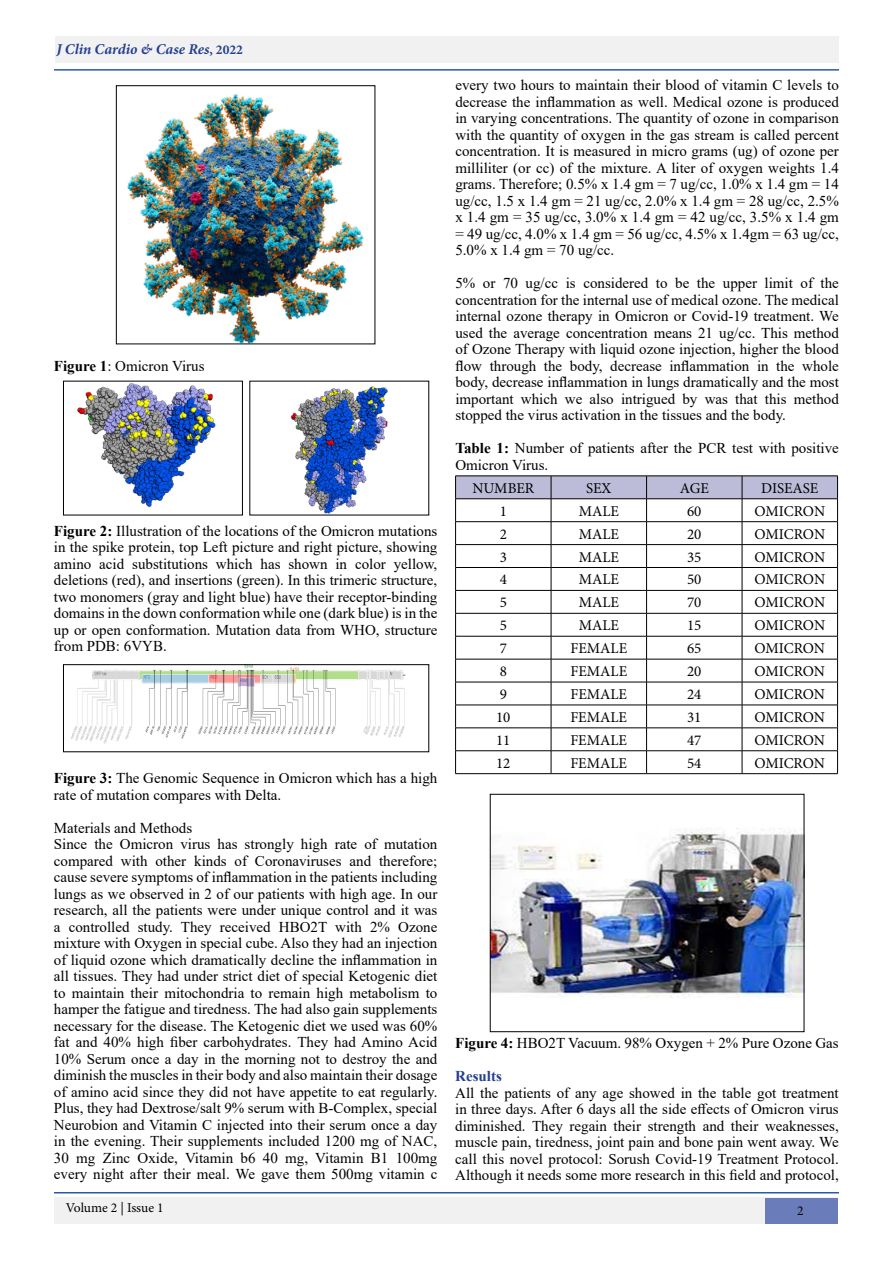
<style>
.page{position:relative;width:893px;height:1263px;background:#fff}
.page>*{position:absolute;margin:0;border:0;box-sizing:border-box;transform-origin:0 0}
.t1{font:15px/16.5px "Times New Roman";color:#000;text-align:justify}
.t2{font:15px "Minion Pro";color:#000}
.t3{font:italic 700 15px "Minion Pro";color:#25408f}
.t4{font:700 15px "Times New Roman";color:#25408f}
.t5{font:13.5px "Minion Pro";letter-spacing:-.005em;color:#000}
.s1{font-style:normal;font-size:13.5px}
.s2{font-weight:700}
</style>
<div class="page">
<hr style="left:54px;top:1192px;width:785px;height:1px;background:#2a59a5">
<hr style="left:54px;top:69px;width:785px;height:2px;background:#2a59a5">
<svg style="left:455px;top:476px;width:383px;height:297px"></svg>
<hr style="left:455px;top:773px;width:96px;height:1px;background:#000">
<hr style="left:551px;top:773px;width:96px;height:1px;background:#000">
<hr style="left:647px;top:773px;width:95px;height:1px;background:#000">
<hr style="left:742px;top:773px;width:96px;height:1px;background:#000">
<div style="left:55px;top:37px;width:783px;height:26px;background:#f1f1f2"></div>
<div style="left:54px;top:1198px;width:783px;height:26px;background:#f1f1f2"></div>
<div style="left:765px;top:1198px;width:72px;height:26px;background:#6a7cb9"></div>
<img style="left:127px;top:94px;width:237px;height:248px">
<img style="left:77px;top:383px;width:139px;height:124px">
<div style="left:63px;top:381px;width:180px;height:134px;border:1px solid #000"></div>
<img style="left:290px;top:386px;width:98px;height:127px">
<img style="left:71px;top:666px;width:335px;height:78px">
<div style="left:63px;top:664px;width:366px;height:88px;border:1px solid #000"></div>
<img style="left:492px;top:828px;width:310px;height:170px">
<div style="left:490px;top:794px;width:314px;height:238px;border:1px solid #000"></div>
<p class="t3" style="left:56px;top:38px;width:188px">J Clin Cardio &amp; Case Res<span class="s1">, 2022</span></p>
<p class="t1" style="left:54px;top:357px;width:152px"><span class="s2">Figure 1</span>: Omicron Virus</p>
<p class="t1" style="left:54px;top:522px;width:385px"><span class="s2">Figure 2:</span> Illustration of the locations of the Omicron mutations in the spike protein, top Left picture and right picture, showing amino acid substitutions which has shown in color yellow, deletions (red), and insertions (green). In this trimeric structure, two monomers (gray and light blue) have their receptor-binding domains in the down conformation while one (dark blue) is in the up or open conformation. Mutation data from WHO, structure from PDB: 6VYB.</p>
<p class="t1" style="left:54px;top:769px;width:385px"><span class="s2">Figure 3:</span> The Genomic Sequence in Omicron which has a high rate of mutation compares with Delta.</p>
<p class="t1" style="left:54px;top:819px;width:385px;text-align:left">Materials and Methods<br>Since the Omicron virus has strongly high rate of mutation compared with other kinds of Coronaviruses and therefore; cause severe symptoms of inflammation in the patients including lungs as we observed in 2 of our patients with high age. In our research, all the patients were under unique control and it was a controlled study. They received HBO2T with 2% Ozone mixture with Oxygen in special cube. Also they had an injection of liquid ozone which dramatically decline the inflammation in all tissues. They had under strict diet of special Ketogenic diet to maintain their mitochondria to remain high metabolism to hamper the fatigue and tiredness. The had also gain supplements necessary for the disease. The Ketogenic diet we used was 60% fat and 40% high fiber carbohydrates. They had Amino Acid 10% Serum once a day in the morning not to destroy the and diminish the muscles in their body and also maintain their dosage of amino acid since they did not have appetite to eat regularly.<br>Plus, they had Dextrose/salt 9% serum with B-Complex, special Neurobion and Vitamin C injected into their serum once a day in the evening. Their supplements included 1200 mg of NAC, 30 mg Zinc Oxide, Vitamin b6 40 mg, Vitamin B1 100mg every night after their meal. We gave them 500mg vitamin c</p>
<p class="t1" style="left:455px;top:76px;width:385px">every two hours to maintain their blood of vitamin C levels to decrease the inflammation as well. Medical ozone is produced in varying concentrations. The quantity of ozone in comparison with the quantity of oxygen in the gas stream is called percent concentration. It is measured in micro grams (ug) of ozone per milliliter (or cc) of the mixture. A liter of oxygen weights 1.4 grams. Therefore; 0.5% x 1.4 gm = 7 ug/cc, 1.0% x 1.4 gm = 14 ug/cc, 1.5 x 1.4 gm = 21 ug/cc, 2.0% x 1.4 gm = 28 ug/cc, 2.5% x 1.4 gm = 35 ug/cc, 3.0% x 1.4 gm = 42 ug/cc, 3.5% x 1.4 gm = 49 ug/cc, 4.0% x 1.4 gm = 56 ug/cc, 4.5% x 1.4gm = 63 ug/cc, 5.0% x 1.4 gm = 70 ug/cc.</p>
<p class="t1" style="left:455px;top:274px;width:385px">5% or 70 ug/cc is considered to be the upper limit of the concentration for the internal use of medical ozone. The medical internal ozone therapy in Omicron or Covid-19 treatment. We used the average concentration means 21 ug/cc. This method of Ozone Therapy with liquid ozone injection, higher the blood flow through the body, decrease inflammation in the whole body, decrease inflammation in lungs dramatically and the most important which we also intrigued by was that this method stopped the virus activation in the tissues and the body.</p>
<p class="t1" style="left:455px;top:439px;width:385px"><span class="s2">Table 1:</span> Number of patients after the PCR test with positive<br>Omicron Virus.</p>
<p class="t2" style="left:472px;top:478px;width:63px">NUMBER</p>
<p class="t2" style="left:586px;top:478px;width:27px">SEX</p>
<p class="t2" style="left:680px;top:478px;width:31px">AGE</p>
<p class="t2" style="left:761px;top:478px;width:59px">DISEASE</p>
<p class="t2" style="left:500px;top:501px;width:9px">1</p>
<p class="t2" style="left:579px;top:501px;width:42px">MALE</p>
<p class="t2" style="left:687px;top:501px;width:16px">60</p>
<p class="t2" style="left:754px;top:501px;width:72px">OMICRON</p>
<p class="t2" style="left:500px;top:524px;width:9px">2</p>
<p class="t2" style="left:579px;top:524px;width:42px">MALE</p>
<p class="t2" style="left:687px;top:524px;width:16px">20</p>
<p class="t2" style="left:754px;top:524px;width:72px">OMICRON</p>
<p class="t2" style="left:500px;top:547px;width:9px">3</p>
<p class="t2" style="left:579px;top:547px;width:42px">MALE</p>
<p class="t2" style="left:687px;top:547px;width:16px">35</p>
<p class="t2" style="left:754px;top:547px;width:72px">OMICRON</p>
<p class="t2" style="left:500px;top:570px;width:9px">4</p>
<p class="t2" style="left:579px;top:570px;width:42px">MALE</p>
<p class="t2" style="left:687px;top:570px;width:16px">50</p>
<p class="t2" style="left:754px;top:570px;width:72px">OMICRON</p>
<p class="t2" style="left:500px;top:592px;width:9px">5</p>
<p class="t2" style="left:579px;top:592px;width:42px">MALE</p>
<p class="t2" style="left:687px;top:592px;width:16px">70</p>
<p class="t2" style="left:754px;top:592px;width:72px">OMICRON</p>
<p class="t2" style="left:500px;top:615px;width:9px">5</p>
<p class="t2" style="left:579px;top:615px;width:42px">MALE</p>
<p class="t2" style="left:687px;top:615px;width:16px">15</p>
<p class="t2" style="left:754px;top:615px;width:72px">OMICRON</p>
<p class="t2" style="left:500px;top:638px;width:9px">7</p>
<p class="t2" style="left:570px;top:638px;width:58px">FEMALE</p>
<p class="t2" style="left:687px;top:638px;width:16px">65</p>
<p class="t2" style="left:754px;top:638px;width:72px">OMICRON</p>
<p class="t2" style="left:500px;top:661px;width:9px">8</p>
<p class="t2" style="left:570px;top:661px;width:58px">FEMALE</p>
<p class="t2" style="left:687px;top:661px;width:16px">20</p>
<p class="t2" style="left:754px;top:661px;width:72px">OMICRON</p>
<p class="t2" style="left:500px;top:684px;width:9px">9</p>
<p class="t2" style="left:570px;top:684px;width:58px">FEMALE</p>
<p class="t2" style="left:687px;top:684px;width:16px">24</p>
<p class="t2" style="left:754px;top:684px;width:72px">OMICRON</p>
<p class="t2" style="left:496px;top:707px;width:16px">10</p>
<p class="t2" style="left:570px;top:707px;width:58px">FEMALE</p>
<p class="t2" style="left:687px;top:707px;width:16px">31</p>
<p class="t2" style="left:754px;top:707px;width:72px">OMICRON</p>
<p class="t2" style="left:496px;top:730px;width:16px">11</p>
<p class="t2" style="left:570px;top:730px;width:58px">FEMALE</p>
<p class="t2" style="left:687px;top:730px;width:16px">47</p>
<p class="t2" style="left:754px;top:730px;width:72px">OMICRON</p>
<p class="t2" style="left:496px;top:753px;width:16px">12</p>
<p class="t2" style="left:570px;top:753px;width:58px">FEMALE</p>
<p class="t2" style="left:687px;top:753px;width:16px">54</p>
<p class="t2" style="left:754px;top:753px;width:72px">OMICRON</p>
<p class="t1" style="left:455px;top:1035px;width:385px"><span class="s2">Figure 4:</span> HBO2T Vacuum. 98% Oxygen + 2% Pure Ozone Gas</p>
<p class="t4" style="left:455px;top:1065px;width:48px">Results</p>
<p class="t1" style="left:455px;top:1084px;width:385px">All the patients of any age showed in the table got treatment in three days. After 6 days all the side effects of Omicron virus diminished. They regain their strength and their weaknesses, muscle pain, tiredness, joint pain and bone pain went away. We call this novel protocol: Sorush Covid-19 Treatment Protocol.<br>Although it needs some more research in this field and protocol,</p>
<p class="t5" style="left:66px;top:1198px;width:99px">Volume 2 | Issue 1</p>
<p class="t5" style="left:797px;top:1201px;width:8px">2</p>
</div>
